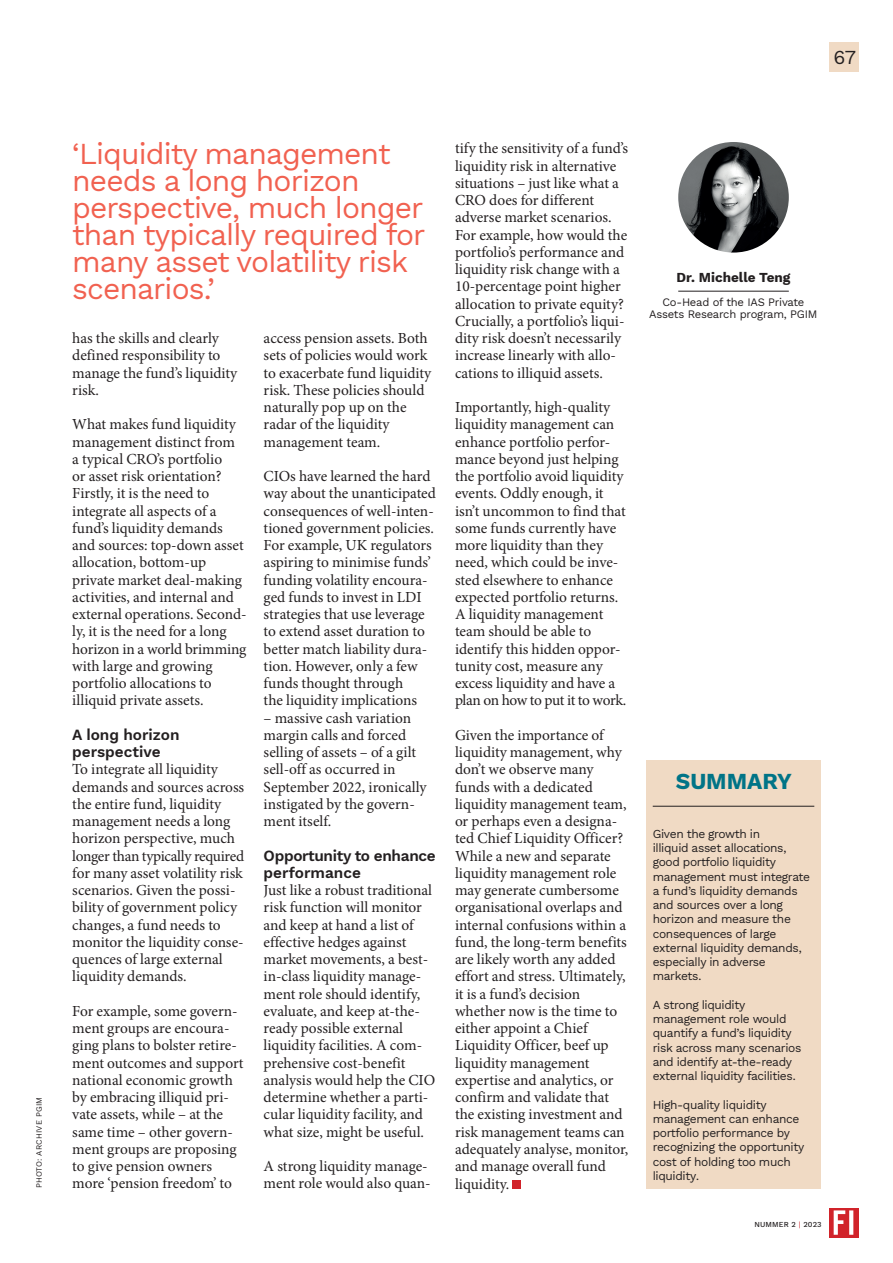
<style>
.page{position:relative;width:893px;height:1263px;background:#fff}
.page>*{position:absolute;margin:0;border:0;box-sizing:border-box;transform-origin:0 0}
.t1{font:30px/27px "Work Sans";letter-spacing:-.03em;color:#f16150}
.t2{font:700 22.5px "Work Sans";color:#007487}
.t3{font:19.5px "Work Sans";color:#231f20}
.t4{font:15.3px/17.2px "Minion Pro";color:#231f20}
.t5{font:600 15.3px/17.2px "Work Sans";letter-spacing:-.02em;color:#231f20}
.t6{font:600 15.3px/17.2px "Work Sans";color:#231f20}
.t7{font:700 13.5px "Work Sans";color:#231f20}
.t8{font:12px/14.2px "Work Sans";letter-spacing:-.03em;color:#231f20}
.t9{font:11.25px/12px "Work Sans";letter-spacing:-.02em;color:#231f20;text-align:center}
.t10{font:7.95px "Work Sans";letter-spacing:.02em;color:#231f20}
.t11{font:500 7.5px "Work Sans";letter-spacing:.02em;color:#231f20}
.s1{font-weight:400;color:#d1232a}
</style>
<div class="page">
<svg style="left:829px;top:1208px;width:30px;height:29px"></svg>
<svg style="left:834px;top:1210px;width:19px;height:25px"></svg>
<div style="left:512px;top:1180px;width:9px;height:8px;background:#d1232a"></div>
<div style="left:829px;top:43px;width:30px;height:29px;background:#f0dac4"></div>
<img style="left:678px;top:142px;width:111px;height:111px;border-radius:55px">
<hr style="left:678px;top:291px;width:111px;height:1px;background:#231f20">
<div style="left:646px;top:760px;width:175px;height:428px;background:#f0dac4"></div>
<hr style="left:653px;top:806px;width:161px;height:1px;background:#231f20">
<p class="t3" style="left:834px;top:43px;width:24px">67</p>
<p class="t10" style="left:33px;top:1188px;width:93px;rotate:-90deg">PHOTO: ARCHIVE PGIM</p>
<h1 class="t1" style="left:72px;top:139px;width:355px">‘Liquidity management needs a long horizon perspective, much longer than typically required for many asset volatility risk scenarios.’</h1>
<p class="t4" style="left:72px;top:330px;width:167px">has the skills and clearly defined responsibility to manage the fund’s liquidity risk.</p>
<p class="t4" style="left:72px;top:416px;width:176px">What makes fund liquidity management distinct from<br>a typical CRO’s portfolio<br>or asset risk orientation?<br>Firstly, it is the need to integrate all aspects of a fund’s liquidity demands and sources: top-down asset allocation, bottom-up private market deal-making activities, and internal and external operations. Second&shy;ly, it is the need for a long horizon in a world brimming with large and growing portfolio allocations to illiquid private assets.</p>
<p class="t6" style="left:72px;top:725px;width:109px">A long horizon perspective</p>
<p class="t4" style="left:72px;top:761px;width:173px">To integrate all liquidity demands and sources across the entire fund, liquidity management needs a long horizon perspective, much longer than typically required for many asset volatility risk scenarios. Given the possi&shy;bility of government policy changes, a fund needs to monitor the liquidity conse&shy;quences of large external liquidity demands.</p>
<p class="t4" style="left:72px;top:1002px;width:173px">For example, some govern&shy;ment groups are encoura&shy;ging plans to bolster retire&shy;ment outcomes and support national economic growth by embracing illiquid pri&shy;vate assets, while – at the same time – other govern&shy;ment groups are proposing to give pension owners</p>
<p class="t4" style="left:72px;top:1175px;width:161px">more ‘pension freedom’ to</p>
<p class="t4" style="left:264px;top:330px;width:169px">access pension assets. Both sets of policies would work to exacerbate fund liquidity risk. These policies should naturally pop up on the radar of the liquidity management team.</p>
<p class="t4" style="left:264px;top:468px;width:174px">CIOs have learned the hard way about the unanticipated consequences of well-inten&shy;tioned government policies.<br>For example, UK regulators aspiring to minimise funds’ funding volatility encoura&shy;ged funds to invest in LDI strategies that use leverage to extend asset duration to better match liability dura&shy;tion. However, only a few funds thought through<br>the liquidity implications</p>
<p class="t4" style="left:264px;top:709px;width:164px">– massive cash variation margin calls and forced selling of assets – of a gilt sell-off as occurred in<br>September 2022, ironically instigated by the govern&shy;ment itself.</p>
<p class="t5" style="left:264px;top:846px;width:174px">Opportunity to enhance performance</p>
<p class="t4" style="left:264px;top:882px;width:173px">Just like a robust traditional risk function will monitor and keep at hand a list of effective hedges against market movements, a best&shy;in-class liquidity manage&shy;ment role should identify, evaluate, and keep at-the&shy;ready possible external liquidity facilities. A com&shy;prehensive cost-benefit analysis would help the CIO determine whether a parti&shy;cular liquidity facility, and what size, might be useful.</p>
<p class="t4" style="left:264px;top:1158px;width:169px">A strong liquidity manage&shy;ment role would also quan-</p>
<p class="t4" style="left:455px;top:140px;width:175px">tify the sensitivity of a fund’s liquidity risk in alternative situations – just like what a<br>CRO does for different adverse market scenarios.<br>For example, how would the portfolio’s performance and liquidity risk change with a<br>10-percentage point higher allocation to private equity?<br>Crucially, a portfolio’s liqui&shy;dity risk doesn’t necessarily increase linearly with allo&shy;cations to illiquid assets.</p>
<p class="t4" style="left:455px;top:399px;width:173px">Importantly, high-quality liquidity management can enhance portfolio perfor&shy;mance beyond just helping the portfolio avoid liquidity events. Oddly enough, it isn’t uncommon to find that some funds currently have more liquidity than they need, which could be inve&shy;sted elsewhere to enhance expected portfolio returns.<br>A liquidity management team should be able to identify this hidden oppor&shy;tunity cost, measure any excess liquidity and have a plan on how to put it to work.</p>
<p class="t4" style="left:455px;top:726px;width:175px">Given the importance of liquidity management, why don’t we observe many funds with a dedicated liquidity management team, or perhaps even a designa&shy;ted Chief Liquidity Officer?<br>While a new and separate liquidity management role may generate cumbersome organisational overlaps and internal confusions within a fund, the long-term benefits are likely worth any added effort and stress. Ultimately, it is a fund’s decision whether now is the time to either appoint a Chief<br>Liquidity Officer, beef up liquidity management expertise and analytics, or confirm and validate that the existing investment and risk management teams can adequately analyse, monitor, and manage overall fund liquidity.</p>
<p class="t7" style="left:677px;top:267px;width:115px">Dr. Michelle Teng</p>
<p class="t9" style="left:649px;top:295px;width:170px">Co-Head of the IAS Private<br>Assets Research program, PGIM</p>
<h2 class="t2" style="left:676px;top:764px;width:118px">SUMMARY</h2>
<p class="t8" style="left:653px;top:826px;width:159px">Given the growth in<br>illiquid asset allocations, good portfolio liquidity management must integrate a fund’s liquidity demands and sources over a long horizon and measure the consequences of large external liquidity demands, especially in adverse markets.</p>
<p class="t8" style="left:653px;top:997px;width:150px">A strong liquidity management role would quantify a fund’s liquidity risk across many scenarios and identify at-the-ready external liquidity facilities.</p>
<p class="t8" style="left:653px;top:1097px;width:153px">High-quality liquidity management can enhance portfolio performance by recognizing the opportunity cost of holding too much liquidity.</p>
<p class="t11" style="left:754px;top:1219px;width:69px">NUMMER 2 <span class="s1">|</span> 2023</p>
</div>
